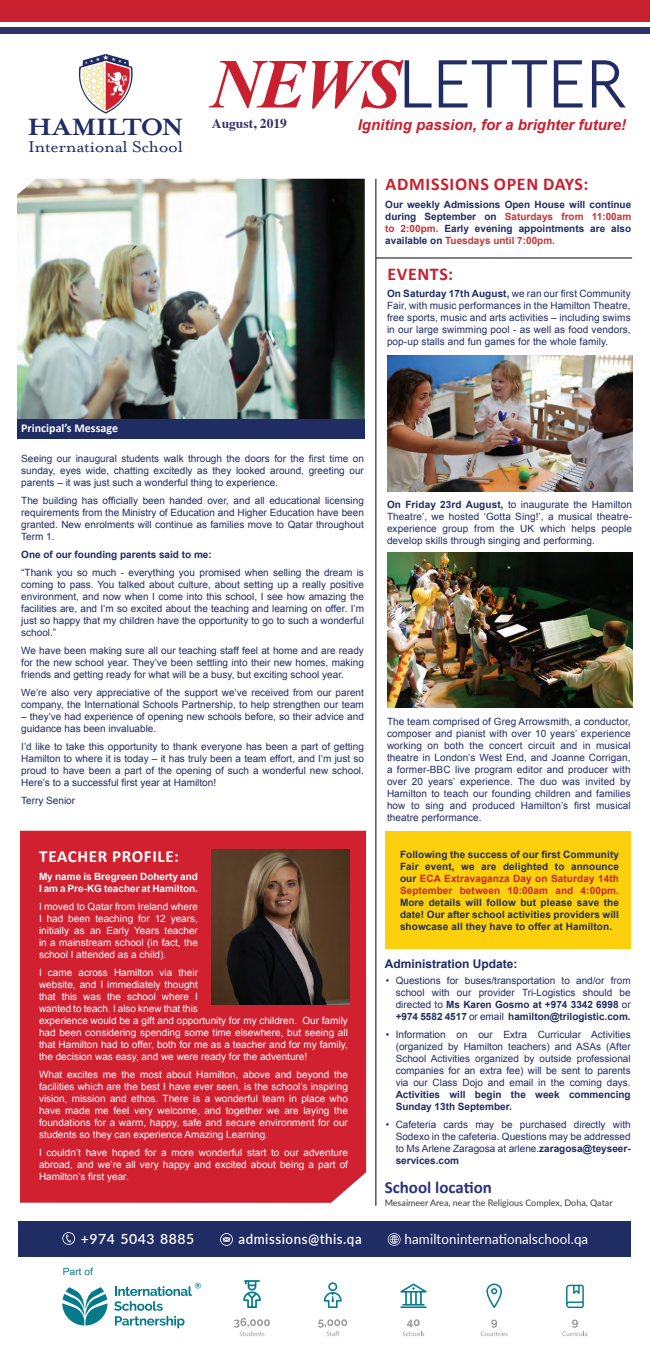
<style>
.page{position:relative;width:650px;height:1355px;background:#fff}
.page>*{position:absolute;margin:0;border:0;box-sizing:border-box;transform-origin:0 0}
.t1{font:300 70.2px "Johnston ITC Std";letter-spacing:-.005em;color:#202c64}
.t2{font:700 27.2px "Mrs Eaves OT";letter-spacing:-.03em;color:#202c64;scale:1.09 1}
.t3{font:700 18px "Calibri";letter-spacing:.04em;color:#c9202f}
.t4{font:18px "Mrs Eaves OT";letter-spacing:-.02em;color:#202c64;scale:1.09 1}
.t5{font:700 17px "Calibri";letter-spacing:.04em;color:#fff}
.t6{font:700 17px "Calibri";color:#2a347d}
.t7{font:italic 700 15px "Arial";color:#c9202f}
.t8{font:14px "Lato";letter-spacing:.01em;color:#fff;scale:.95 1}
.t9{font:600 14px "Lato";letter-spacing:.04em;color:#fff;scale:.95 1}
.t10{font:600 14px "Lato";letter-spacing:.04em;color:#fff}
.t11{font:700 13.5px "Times";color:#313265}
.t12{font:700 12px "Arial";color:#202b64}
.t13{font:700 12px "Calibri";color:#fff}
.t14{font:10px/12px "Arial";color:#202c64;text-align:justify}
.t15{font:10px/12px "Arial";color:#fff;text-align:justify}
.t16{font:700 10px/12px "Arial";color:#202c64;text-align:justify}
.t17{font:700 10px/12px "Arial";color:#fff}
.t18{font:9px "Lato";color:#3a3a3a}
.s1{font-family:"Times New Roman";font-weight:700;font-style:italic;color:#c9202f}
.s2{color:#cd3232}
.s3{font-weight:700}
.s4{color:#d12030}
</style>
<div class="page">
<div style="left:20px;top:831px;width:346px;height:372px;background:#d12030"></div>
<img style="left:17px;top:179px;width:348px;height:241px">
<div style="left:17px;top:420px;width:348px;height:19px;background:#202c64"></div>
<svg style="left:78px;top:54px;width:55px;height:60px"></svg>
<div style="left:0;top:1px;width:650px;height:21px;background:#c9202f"></div>
<div style="left:0;top:27px;width:650px;height:7px;background:#313265"></div>
<hr style="left:376px;top:258px;width:256px;height:1px;background:#040503">
<hr style="left:376px;top:179px;width:1px;height:1027px;background:#040503">
<div style="left:386px;top:831px;width:245px;height:118px;background:#fcd00c"></div>
<div style="left:19px;top:1221px;width:612px;height:36px;background:#202c64"></div>
<svg style="left:62px;top:1232px;width:13px;height:13px"></svg>
<svg style="left:220px;top:1233px;width:13px;height:13px"></svg>
<svg style="left:388px;top:1233px;width:13px;height:13px"></svg>
<svg style="left:62px;top:1287px;width:46px;height:39px"></svg>
<svg style="left:114px;top:1283px;width:87px;height:45px"></svg>
<svg style="left:63px;top:1268px;width:30px;height:7px"></svg>
<svg style="left:243px;top:1280px;width:18px;height:28px"></svg>
<svg style="left:324px;top:1282px;width:18px;height:26px"></svg>
<svg style="left:400px;top:1284px;width:27px;height:24px"></svg>
<svg style="left:486px;top:1283px;width:16px;height:25px"></svg>
<svg style="left:566px;top:1285px;width:18px;height:23px"></svg>
<svg style="left:234px;top:1318px;width:36px;height:18px"></svg>
<svg style="left:318px;top:1319px;width:29px;height:17px"></svg>
<svg style="left:403px;top:1319px;width:21px;height:17px"></svg>
<svg style="left:481px;top:1320px;width:27px;height:16px"></svg>
<svg style="left:562px;top:1320px;width:25px;height:16px"></svg>
<img style="left:387px;top:356px;width:245px;height:136px">
<img style="left:387px;top:552px;width:245px;height:156px">
<img style="left:211px;top:849px;width:138px;height:156px">
<h2 class="t2" style="left:28px;top:112px;width:145px">HAMILTON</h2>
<h3 class="t4" style="left:28px;top:136px;width:144px">International School</h3>
<h1 class="t1" style="left:211px;top:43px;width:419px"><span class="s1">NEWS</span>LETTER</h1>
<h3 class="t11" style="left:212px;top:110px;width:77px">August, 2019</h3>
<h3 class="t7" style="left:358px;top:115px;width:270px">Igniting passion, for a brighter future!</h3>
<h3 class="t3" style="left:386px;top:172px;width:204px">ADMISSIONS OPEN DAYS:</h3>
<p class="t16" style="left:385px;top:199px;width:248px">Our weekly Admissions Open House will continue during September on <span class="s2">Saturdays from 11:00am to 2:00pm.</span> Early evening appointments are also available on <span class="s2">Tuesdays until 7:00pm.</span></p>
<h3 class="t3" style="left:387px;top:262px;width:67px">EVENTS:</h3>
<p class="t14" style="left:387px;top:288px;width:245px"><span class="s3">On Saturday 17th August,</span> we ran our first Community Fair, with music performances in the Hamilton Theatre, free sports, music and arts activities – including swims in our large swimming pool - as well as food vendors, pop-up stalls and fun games for the whole family.</p>
<p class="t13" style="left:21px;top:419px;width:98px">Principal’s Message</p>
<p class="t14" style="left:21px;top:452px;width:344px">Seeing our inaugural students walk through the doors for the first time on sunday, eyes wide, chatting excitedly as they looked around, greeting our parents – it was just such a wonderful thing to experience.</p>
<p class="t14" style="left:21px;top:494px;width:344px">The building has officially been handed over, and all educational licensing requirements from the Ministry of Education and Higher Education have been granted. New enrolments will continue as families move to Qatar throughout Term 1.</p>
<p class="t16" style="left:21px;top:549px;width:192px">One of our founding parents said to me:</p>
<p class="t14" style="left:21px;top:566px;width:344px">“Thank you so much - everything you promised when selling the dream is coming to pass. You talked about culture, about setting up a really positive environment, and now when I come into this school, I see how amazing the facilities are, and I’m so excited about the teaching and learning on offer. I’m just so happy that my children have the opportunity to go to such a wonderful school.”</p>
<p class="t14" style="left:21px;top:644px;width:344px">We have been making sure all our teaching staff feel at home and are ready for the new school year. They’ve been settling into their new homes, making friends and getting ready for what will be a busy, but exciting school year.</p>
<p class="t14" style="left:21px;top:686px;width:344px">We’re also very appreciative of the support we’ve received from our parent company, the International Schools Partnership, to help strengthen our team</p>
<p class="t14" style="left:21px;top:710px;width:344px">– they’ve had experience of opening new schools before, so their advice and guidance has been invaluable.</p>
<p class="t14" style="left:21px;top:740px;width:344px">I’d like to take this opportunity to thank everyone has been a part of getting Hamilton to where it is today – it has truly been a team effort, and I’m just so proud to have been a part of the opening of such a wonderful new school.<br>Here’s to a successful first year at Hamilton!</p>
<p class="t14" style="left:21px;top:794px;width:55px">Terry Senior</p>
<h3 class="t5" style="left:39px;top:844px;width:141px">TEACHER PROFILE:</h3>
<p class="t17" style="left:39px;top:871px;width:160px">My name is Bregreen Doherty and<br>I am a Pre-KG teacher at Hamilton.</p>
<p class="t15" style="left:39px;top:901px;width:161px">I moved to Qatar from Ireland where I had been teaching for 12 years, initially as an Early Years teacher in a mainstream school (in fact, the school I attended as a child).</p>
<p class="t15" style="left:39px;top:967px;width:310px;text-align:left">I came across Hamilton via their<br>website, and I immediately thought<br>that this was the school where I<br>wanted to teach. I also knew that this<br>experience would be a gift and opportunity for my children. Our family had been considering spending some time elsewhere, but seeing all that Hamilton had to offer, both for me as a teacher and for my family, the decision was easy, and we were ready for the adventure!</p>
<p class="t15" style="left:39px;top:1069px;width:310px">What excites me the most about Hamilton, above and beyond the facilities which are the best I have ever seen, is the school’s inspiring vision, mission and ethos. There is a wonderful team in place who have made me feel very welcome, and together we are laying the foundations for a warm, happy, safe and secure environment for our students so they can experience Amazing Learning.</p>
<p class="t15" style="left:39px;top:1147px;width:311px">I couldn’t have hoped for a more wonderful start to our adventure abroad, and we’re all very happy and excited about being a part of Hamilton’s first year.</p>
<p class="t14" style="left:387px;top:498px;width:247px"><span class="s3">On Friday 23rd August,</span> to inaugurate the Hamilton Theatre’, we hosted ‘Gotta Sing!’, a musical theatre&shy;experience group from the UK which helps people develop skills through singing and performing.</p>
<p class="t14" style="left:387px;top:716px;width:245px">The team comprised of Greg Arrowsmith, a conductor, composer and pianist with over 10 years’ experience working on both the concert circuit and in musical theatre in London’s West End, and Joanne Corrigan, a former-BBC live program editor and producer with over 20 years’ experience. The duo was invited by Hamilton to teach our founding children and families how to sing and produced Hamilton’s first musical theatre performance.</p>
<p class="t16" style="left:400px;top:848px;width:221px">Following the success of our first Community Fair event, we are delighted to announce our <span class="s4">ECA Extravaganza Day on Saturday 14th September between 10:00am and 4:00pm.</span></p>
<p class="t16" style="left:400px;top:896px;width:221px">More details will follow but please save the date! Our after school activities providers will showcase all they have to offer at Hamilton.</p>
<p class="t12" style="left:385px;top:956px;width:134px">Administration Update:</p>
<p class="t14" style="left:396px;top:975px;width:237px;text-indent:-10px">• Questions for buses/transportation to and/or from school with our provider Tri-Logistics should be directed to <span class="s3">Ms Karen Gosmo at +974 3342 6998</span> or <span class="s3">+974 5582 4517</span> or email <span class="s3">hamilton@trilogistic.com.</span></p>
<p class="t14" style="left:396px;top:1029px;width:237px;text-indent:-10px">• Information on our Extra Curricular Activities (organized by Hamilton teachers) and ASAs (After School Activities organized by outside professional companies for an extra fee) will be sent to parents via our Class Dojo and email in the coming days.</p>
<p class="t16" style="left:396px;top:1089px;width:237px">Activities will begin the week commencing<br>Sunday 13th September.</p>
<p class="t14" style="left:396px;top:1119px;width:237px;text-indent:-10px">• Cafeteria cards may be purchased directly with Sodexo in the cafeteria. Questions may be addressed to Ms Arlene Zaragosa at arlene.<span class="s3">zaragosa@teyseer&shy;services.com</span></p>
<p class="t18" style="left:385px;top:1196px;width:229px">Mesaimeer Area, near the Religious Complex, Doha, Qatar</p>
<h3 class="t6" style="left:385px;top:1176px;width:109px">School location</h3>
<h3 class="t10" style="left:81px;top:1229px;width:115px">+974 5043 8885</h3>
<h3 class="t9" style="left:239px;top:1229px;width:131px">admissions@this.qa</h3>
<h3 class="t8" style="left:405px;top:1229px;width:195px">hamiltoninternationalschool.qa</h3>
</div>
